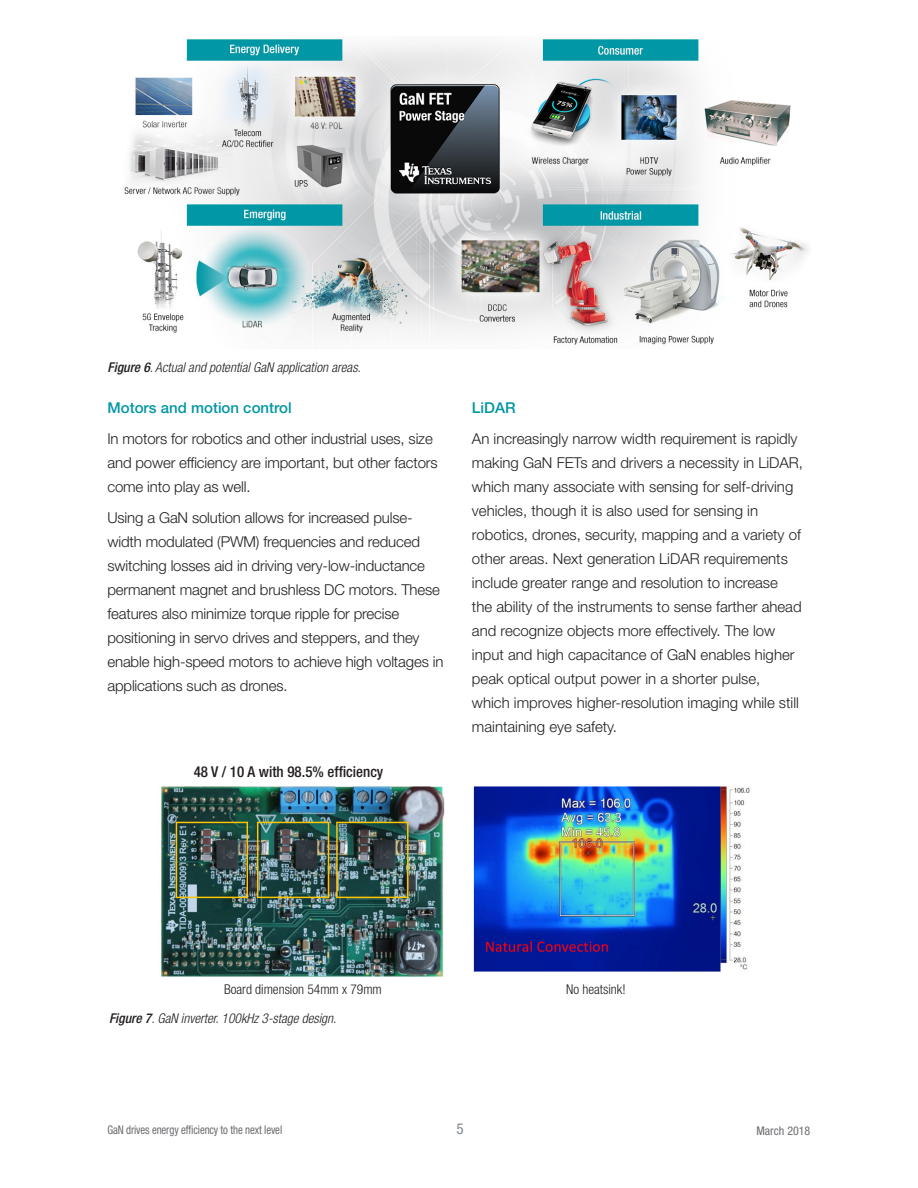
<style>
.page{position:relative;width:918px;height:1188px;background:#fff}
.page>*{position:absolute;margin:0;border:0;box-sizing:border-box;transform-origin:0 0}
.t1{font:300 15px/24px "Helvetica Neue LT Std";color:#231f20}
.t2{font:500 15px "Helvetica Neue LT Std";color:#0097a4}
.t3{font:500 condensed 15px "Helvetica Neue LT Std";color:#231f20}
.t4{font:condensed 15px "Helvetica Neue LT Std";color:#7d868d}
.t5{font:italic 300 condensed 13.5px "Helvetica Neue LT Std";color:#231f20}
.t6{font:300 condensed 13.5px "Helvetica Neue LT Std";color:#231f20}
.t7{font:condensed 12px "Helvetica Neue LT Std";letter-spacing:-.01em;color:#6c6d70;scale:.9 1}
.t8{font:condensed 12px "Helvetica Neue LT Std";letter-spacing:-.01em;color:#6c6d70}
.s1{font-weight:500}
</style>
<div class="page">
<img style="left:124px;top:39px;width:684px;height:306px">
<img style="left:161px;top:786px;width:589px;height:191px">
<p class="t5" style="left:107px;top:359px;width:255px"><span class="s1">Figure 6</span>. Actual and potential GaN application areas.</p>
<p class="t2" style="left:107px;top:399px;width:186px">Motors and motion control</p>
<p class="t1" style="left:107px;top:426px;width:332px">In motors for robotics and other industrial uses, size and power efficiency are important, but other factors come into play as well.</p>
<p class="t1" style="left:107px;top:505px;width:338px">Using a GaN solution allows for increased pulse&shy;width modulated (PWM) frequencies and reduced switching losses aid in driving very-low-inductance permanent magnet and brushless DC motors. These features also minimize torque ripple for precise positioning in servo drives and steppers, and they enable high-speed motors to achieve high voltages in applications such as drones.</p>
<p class="t3" style="left:194px;top:763px;width:191px">48 V / 10 A with 98.5% efficiency</p>
<p class="t2" style="left:472px;top:399px;width:45px">LiDAR</p>
<p class="t1" style="left:472px;top:427px;width:333px">An increasingly narrow width requirement is rapidly making GaN FETs and drivers a necessity in LiDAR, which many associate with sensing for self-driving vehicles, though it is also used for sensing in robotics, drones, security, mapping and a variety of other areas. Next generation LiDAR requirements include greater range and resolution to increase<br>the ability of the instruments to sense farther ahead and recognize objects more effectively. The low input and high capacitance of GaN enables higher peak optical output power in a shorter pulse,<br>which improves higher-resolution imaging while still maintaining eye safety.</p>
<p class="t6" style="left:224px;top:982px;width:159px">Board dimension 54mm x 79mm</p>
<p class="t6" style="left:566px;top:982px;width:61px">No heatsink!</p>
<p class="t5" style="left:109px;top:1011px;width:229px"><span class="s1">Figure 7</span>. GaN inverter. 100kHz 3-stage design.</p>
<p class="t7" style="left:107px;top:1123px;width:196px">GaN drives energy efficiency to the next level</p>
<p class="t4" style="left:456px;top:1120px;width:9px">5</p>
<p class="t8" style="left:757px;top:1124px;width:55px">March 2018</p>
</div>
